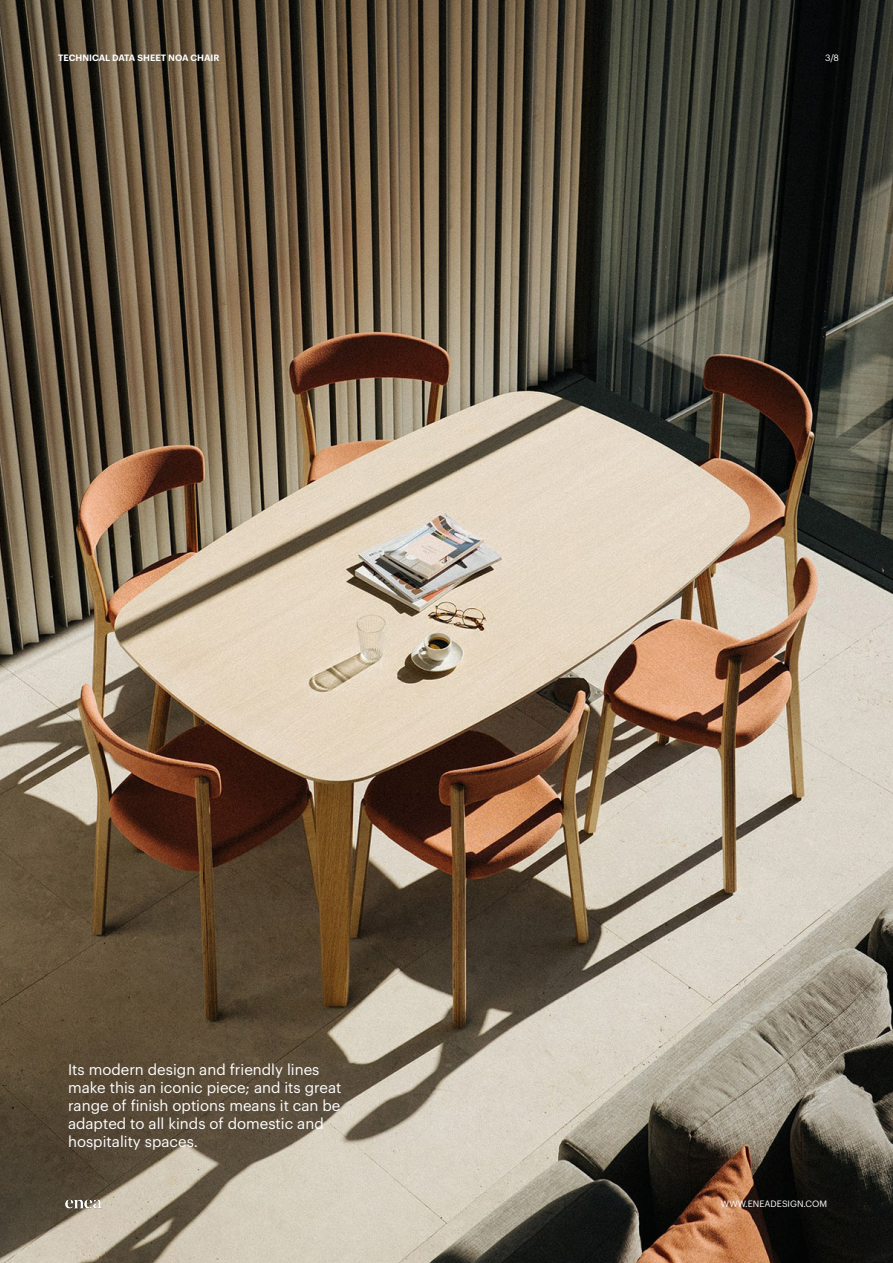
<style>
.page{position:relative;width:893px;height:1263px;background:#fff}
.page>*{position:absolute;margin:0;border:0;box-sizing:border-box;transform-origin:0 0}
.t1{font:15px/18px "Graphik";color:#fff}
.t2{font:600 9px "Graphik";color:#fff}
.t3{font:9px "Graphik";color:#fff}
</style>
<div class="page">
<img style="left:0;top:0;width:893px;height:1263px">
<img style="left:66px;top:1199px;width:35px;height:10px">
<p class="t2" style="left:58px;top:51px;width:163px">TECHNICAL DATA SHEET NOA CHAIR</p>
<p class="t3" style="left:825px;top:51px;width:15px">3/8</p>
<p class="t1" style="left:68px;top:1060px;width:275px">Its modern design and friendly lines make this an iconic piece; and its great range of finish options means it can be adapted to all kinds of domestic and hospitality spaces.</p>
<p class="t3" style="left:721px;top:1197px;width:108px">WWW.ENEADESIGN.COM</p>
</div>
